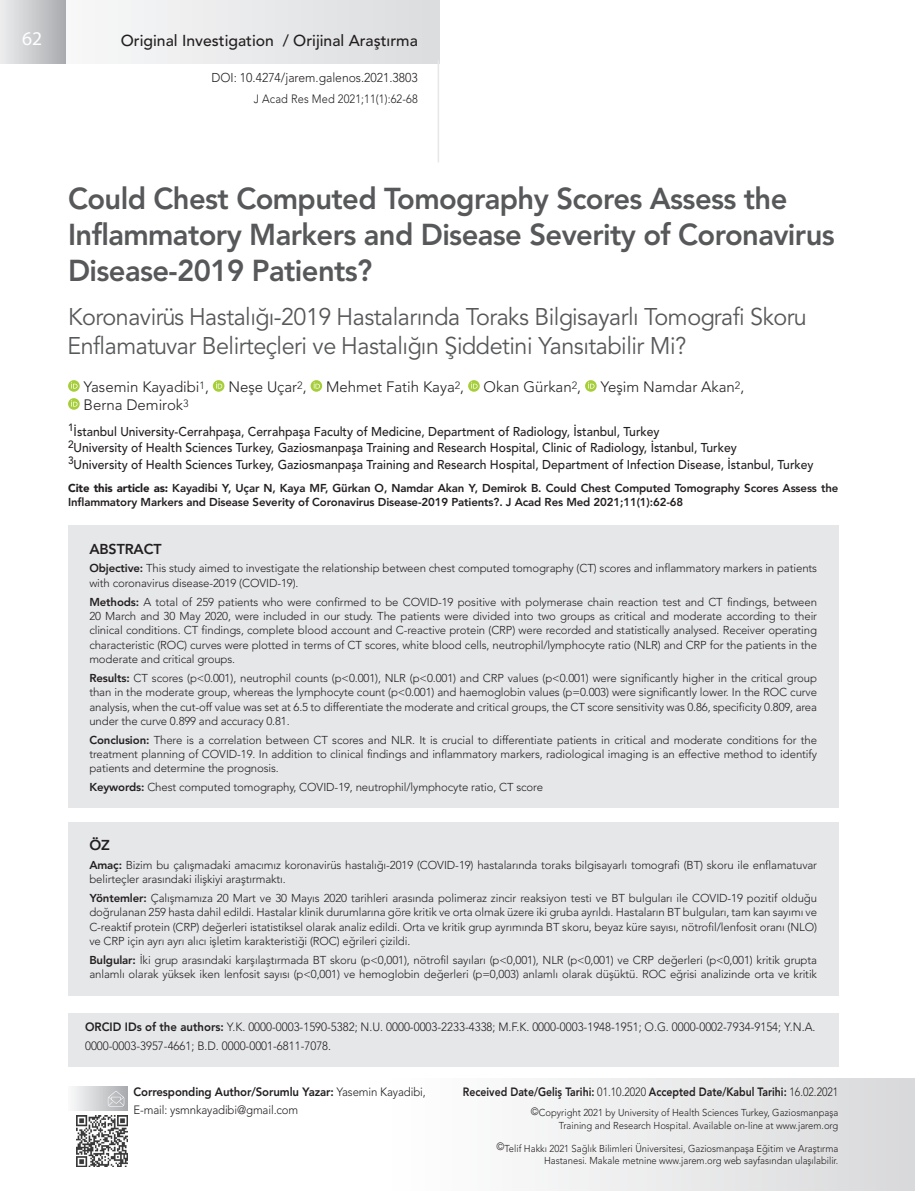
<style>
.page{position:relative;width:915px;height:1191px;background:#fff}
.page>*{position:absolute;margin:0;border:0;box-sizing:border-box;transform-origin:0 0}
.t1{font:800 30px/36px "Avenir LT Std";letter-spacing:-.02em;color:#57585a}
.t2{font:24px/28.8px "Avenir LT Std";letter-spacing:-.02em;color:#57585a}
.t3{font:19.5px "Myriad Hebrew";color:#fff}
.t4{font:500 15.75px "Avenir LT Std";color:#231f20}
.t5{font:300 15px "Avenir LT Std";color:#231f20}
.t6{font:800 14.25px "Avenir LT Std";letter-spacing:-.01em;color:#231f20}
.t7{font:500 12.75px/16.5px "Avenir LT Std";color:#231f20;scale:.95 1}
.t8{font:300 12.75px "Avenir LT Std";color:#231f20;scale:.95 1}
.t9{font:300 12px/18.8px "Avenir LT Std";color:#231f20;scale:.95 1}
.t10{font:800 12px "Avenir LT Std";color:#231f20;scale:.87 1}
.t11{font:800 12px "Avenir LT Std";color:#231f20;scale:.95 1}
.t12{font:300 12px "Avenir LT Std";color:#231f20;scale:.92 1}
.t13{font:300 11.4px/14.4px "Avenir LT Std";letter-spacing:-.01em;color:#231f20;text-align:justify}
.t14{font:800 11.4px/14.4px "Avenir LT Std";letter-spacing:-.01em;color:#231f20}
.t15{font:300 10.05px/12.6px "Avenir LT Std";color:#231f20;text-align:right;scale:.95 1}
.s1{font-weight:900}
.s2{font-weight:800}
.s3{font-weight:300}
.s4{font-size:10.5px}
</style>
<div class="page">
<div style="left:385px;top:1078px;width:529px;height:113px;background:linear-gradient(to right,#fff,#d9d9db)"></div>
<div style="left:0;top:0;width:439px;height:64px;background:linear-gradient(to bottom,#e9eaec,#e9eaec)"></div>
<hr style="left:437px;top:60px;width:2px;height:102px;background:#e6e7e9">
<div style="left:0;top:0;width:65px;height:64px;background:linear-gradient(to right,#edeeef,#abacb0)"></div>
<div style="left:68px;top:1086px;width:59px;height:24px;background:linear-gradient(to right,#f7f8f9,#b6b7ba)"></div>
<svg style="left:108px;top:1090px;width:16px;height:16px"></svg>
<img style="left:76px;top:1115px;width:51px;height:51px">
<div style="left:68px;top:1013px;width:770px;height:53px;background:#e6e7e9"></div>
<svg style="left:68px;top:380px;width:12px;height:12px"></svg>
<svg style="left:71px;top:382px;width:6px;height:6px"></svg>
<svg style="left:213px;top:380px;width:11px;height:12px"></svg>
<svg style="left:216px;top:382px;width:6px;height:6px"></svg>
<svg style="left:310px;top:380px;width:12px;height:12px"></svg>
<svg style="left:313px;top:382px;width:7px;height:6px"></svg>
<svg style="left:468px;top:380px;width:11px;height:12px"></svg>
<svg style="left:471px;top:382px;width:6px;height:6px"></svg>
<svg style="left:585px;top:380px;width:11px;height:12px"></svg>
<svg style="left:588px;top:382px;width:6px;height:6px"></svg>
<svg style="left:68px;top:398px;width:12px;height:12px"></svg>
<svg style="left:71px;top:400px;width:6px;height:6px"></svg>
<div style="left:68px;top:525px;width:770px;height:283px;background:#e6e7e9"></div>
<div style="left:68px;top:822px;width:770px;height:173px;background:#e6e7e9"></div>
<h3 class="t3" style="left:22px;top:28px;width:22px">62</h3>
<h3 class="t4" style="left:121px;top:31px;width:298px">Original Investigation / Orijinal Araştırma</h3>
<p class="t8" style="left:211px;top:70px;width:219px">DOI: 10.4274/jarem.galenos.2021.3803</p>
<p class="t12" style="left:254px;top:91px;width:180px">J Acad Res Med 2021;11(1):62-68</p>
<h1 class="t1" style="left:68px;top:180px;width:768px">Could Chest Computed Tomography Scores Assess the<br>Inflammatory Markers and Disease Severity of Coronavirus<br>Disease-2019 Patients?</h1>
<h2 class="t2" style="left:68px;top:303px;width:739px">Koronavirüs Hastalığı-2019 Hastalarında Toraks Bilgisayarlı Tomografi Skoru<br>Enflamatuvar Belirteçleri ve Hastalığın Şiddetini Yansıtabilir Mi?</h2>
<h3 class="t5" style="left:84px;top:378px;width:127px">Yasemin Kayadibi<sup>1</sup>,</h3>
<h3 class="t5" style="left:228px;top:378px;width:80px">Neşe Uçar<sup>2</sup>,</h3>
<h3 class="t5" style="left:326px;top:378px;width:140px">Mehmet Fatih Kaya<sup>2</sup>,</h3>
<h3 class="t5" style="left:483px;top:378px;width:99px">Okan Gürkan<sup>2</sup>,</h3>
<h3 class="t5" style="left:600px;top:378px;width:145px">Yeşim Namdar Akan<sup>2</sup>,</h3>
<h3 class="t5" style="left:84px;top:396px;width:106px">Berna Demirok<sup>3</sup></h3>
<p class="t7" style="left:68px;top:423px;width:786px"><sup>1</sup>İstanbul University-Cerrahpaşa, Cerrahpaşa Faculty of Medicine, Department of Radiology, İstanbul, Turkey<br><sup>2</sup>University of Health Sciences Turkey, Gaziosmanpaşa Training and Research Hospital, Clinic of Radiology, İstanbul, Turkey<br><sup>3</sup>University of Health Sciences Turkey, Gaziosmanpaşa Training and Research Hospital, Department of Infection Disease, İstanbul, Turkey</p>
<p class="t14" style="left:68px;top:480px;width:771px"><span class="s1">Cite this article as:</span> Kayadibi Y, Uçar N, Kaya MF, Gürkan O, Namdar Akan Y, Demirok B. Could Chest Computed Tomography Scores Assess the<br>Inflammatory Markers and Disease Severity of Coronavirus Disease-2019 Patients?. J Acad Res Med 2021;11(1):62-68</p>
<p class="t6" style="left:89px;top:540px;width:74px">ABSTRACT</p>
<p class="t13" style="left:89px;top:561px;width:729px"><span class="s2">Objective:</span> This study aimed to investigate the relationship between chest computed tomography (CT) scores and inflammatory markers in patients with coronavirus disease-2019 (COVID-19).</p>
<p class="t13" style="left:89px;top:594px;width:729px"><span class="s2">Methods:</span> A total of 259 patients who were confirmed to be COVID-19 positive with polymerase chain reaction test and CT findings, between 20 March and 30 May 2020, were included in our study. The patients were divided into two groups as critical and moderate according to their clinical conditions. CT findings, complete blood account and C-reactive protein (CRP) were recorded and statistically analysed. Receiver operating characteristic (ROC) curves were plotted in terms of CT scores, white blood cells, neutrophil/lymphocyte ratio (NLR) and CRP for the patients in the moderate and critical groups.</p>
<p class="t13" style="left:89px;top:670px;width:729px"><span class="s2">Results:</span> CT scores (p&lt;0.001), neutrophil counts (p&lt;0.001), NLR (p&lt;0.001) and CRP values (p&lt;0.001) were significantly higher in the critical group than in the moderate group, whereas the lymphocyte count (p&lt;0.001) and haemoglobin values (p=0.003) were significantly lower. In the ROC curve analysis, when the cut-off value was set at 6.5 to differentiate the moderate and critical groups, the CT score sensitivity was 0.86, specificity 0.809, area under the curve 0.899 and accuracy 0.81.</p>
<p class="t13" style="left:89px;top:732px;width:729px"><span class="s2">Conclusion:</span> There is a correlation between CT scores and NLR. It is crucial to differentiate patients in critical and moderate conditions for the treatment planning of COVID-19. In addition to clinical findings and inflammatory markers, radiological imaging is an effective method to identify patients and determine the prognosis.</p>
<p class="t13" style="left:89px;top:780px;width:455px"><span class="s2">Keywords:</span> Chest computed tomography, COVID-19, neutrophil/lymphocyte ratio, CT score</p>
<p class="t6" style="left:89px;top:837px;width:22px">ÖZ</p>
<p class="t13" style="left:89px;top:858px;width:729px"><span class="s2">Amaç:</span> Bizim bu çalışmadaki amacımız koronavirüs hastalığı-2019 (COVID-19) hastalarında toraks bilgisayarlı tomografi (BT) skoru ile enflamatuvar belirteçler arasındaki ilişkiyi araştırmaktı.</p>
<p class="t13" style="left:89px;top:891px;width:729px"><span class="s2">Yöntemler:</span> Çalışmamıza 20 Mart ve 30 Mayıs 2020 tarihleri arasında polimeraz zincir reaksiyon testi ve BT bulguları ile COVID-19 pozitif olduğu doğrulanan 259 hasta dahil edildi. Hastalar klinik durumlarına göre kritik ve orta olmak üzere iki gruba ayrıldı. Hastaların BT bulguları, tam kan sayımı ve C-reaktif protein (CRP) değerleri istatistiksel olarak analiz edildi. Orta ve kritik grup ayrımında BT skoru, beyaz küre sayısı, nötrofil/lenfosit oranı (NLO) ve CRP için ayrı ayrı alıcı işletim karakteristiği (ROC) eğrileri çizildi.</p>
<p class="t13" style="left:89px;top:952px;width:729px"><span class="s2">Bulgular:</span> İki grup arasındaki karşılaştırmada BT skoru (p&lt;0,001), nötrofil sayıları (p&lt;0,001), NLR (p&lt;0,001) ve CRP değerleri (p&lt;0,001) kritik grupta anlamlı olarak yüksek iken lenfosit sayısı (p&lt;0,001) ve hemoglobin değerleri (p=0,003) anlamlı olarak düşüktü. ROC eğrisi analizinde orta ve kritik</p>
<p class="t9" style="left:85px;top:1017px;width:770px"><span class="s2">ORCID IDs of the authors:</span> Y.K. 0000-0003-1590-5382; N.U. 0000-0003-2233-4338; M.F.K. 0000-0003-1948-1951; O.G. 0000-0002-7934-9154; Y.N.A.<br>0000-0003-3957-4661; B.D. 0000-0001-6811-7078.</p>
<p class="t11" style="left:133px;top:1084px;width:309px">Corresponding Author/Sorumlu Yazar: <span class="s3">Yasemin Kayadibi,</span></p>
<p class="t10" style="left:463px;top:1084px;width:433px">Received Date/Geliş Tarihi: <span class="s3">01.10.2020</span> Accepted Date/Kabul Tarihi: <span class="s3">16.02.2021</span></p>
<p class="t9" style="left:133px;top:1101px;width:175px">E-mail: ysmnkayadibi@gmail.com</p>
<p class="t15" style="left:530px;top:1106px;width:325px"><span class="s4">©</span>Copyright 2021 by University of Health Sciences Turkey, Gaziosmanpaşa<br>Training and Research Hospital. Available on-line at www.jarem.org</p>
<p class="t15" style="left:496px;top:1141px;width:361px"><span class="s4">©</span>Telif Hakkı 2021 Sağlık Bilimleri Üniversitesi, Gaziosmanpaşa Eğitim ve Araştırma<br>Hastanesi. Makale metnine www.jarem.org web sayfasından ulaşılabilir.</p>
</div>
